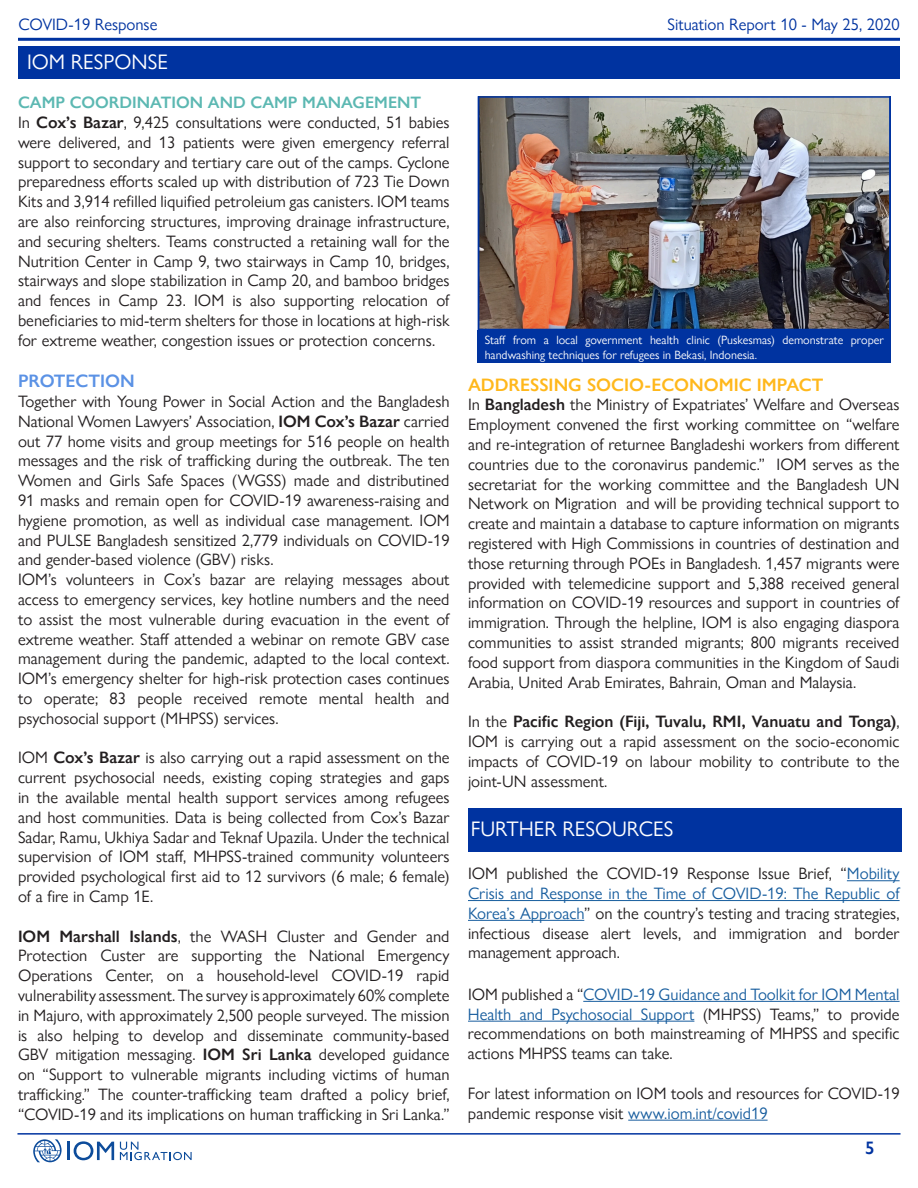
<style>
.page{position:relative;width:918px;height:1188px;background:#fff}
.page>*{position:absolute;margin:0;border:0;box-sizing:border-box;transform-origin:0 0}
.t1{font:21px "Gill Sans Nova";color:#fff}
.Paragraph_Style_no_h{font:600 18px "Gill Sans Nova";color:#ffb81c}
.t2{font:600 18px "Gill Sans Nova";color:#5b92e5}
.t3{font:600 18px "Gill Sans Nova";color:#0033a0}
.Paragraph_Style_no_h-2{font:16.5px/19.8px "Gill Sans Nova";color:#231f20;text-align:justify}
.t4{font:16.5px "Gill Sans Nova";color:#0033a0}
.Paragraph_Style_no_h-3{font:600 16.5px "Gill Sans Nova";color:#5cb8b2}
.Paragraph_Style_no_h-4{font:12px/14.4px "Gill Sans Nova";color:#fff}
.s1{font-weight:600}
.s2{color:#175d9e}
</style>
<div class="page">
<hr style="left:18px;top:38px;width:882px;height:3px;background:#0033a0">
<hr style="left:17px;top:1133px;width:884px;height:2px;background:#0033a0">
<hr style="left:67px;top:1142px;width:3px;height:18px;background:#0d4c9b">
<svg style="left:74px;top:1141px;width:40px;height:19px"></svg>
<svg style="left:120px;top:1142px;width:72px;height:18px"></svg>
<svg style="left:33px;top:1139px;width:29px;height:23px"></svg>
<div style="left:18px;top:46px;width:882px;height:34px;background:#0033a0"></div>
<img style="left:481px;top:99px;width:407px;height:228px">
<div style="left:478px;top:96px;width:413px;height:234px;border:2px solid #0033a0"></div>
<div style="left:478px;top:330px;width:413px;height:33px;background:#0033a0"></div>
<div style="left:468px;top:808px;width:433px;height:44px;background:#0033a0"></div>
<hr style="left:847px;top:880px;width:53px;height:1px;background:#175d9e">
<hr style="left:468px;top:900px;width:432px;height:1px;background:#175d9e">
<hr style="left:468px;top:920px;width:116px;height:1px;background:#175d9e">
<hr style="left:583px;top:1001px;width:317px;height:1px;background:#175d9e">
<hr style="left:468px;top:1021px;width:226px;height:1px;background:#175d9e">
<hr style="left:628px;top:1120px;width:140px;height:1px;background:#175d9e">
<p class="t4" style="left:19px;top:14px;width:140px">COVID-19 Response</p>
<p class="t4" style="left:668px;top:14px;width:234px">Situation Report 10 - May 25, 2020</p>
<p class="t1" style="left:27px;top:49px;width:143px">IOM RESPONSE</p>
<p class="Paragraph_Style_no_h-3" style="left:18px;top:92px;width:405px">CAMP COORDINATION AND CAMP MANAGEMENT</p>
<p class="Paragraph_Style_no_h-2" style="left:18px;top:112px;width:433px">In <span class="s1">Cox’s Bazar</span>, 9,425 consultations were conducted, 51 babies were delivered, and 13 patients were given emergency referral support to secondary and tertiary care out of the camps. Cyclone preparedness efforts scaled up with distribution of 723 Tie Down Kits and 3,914 refilled liquified petroleium gas canisters. IOM teams are also reinforcing structures, improving drainage infrastructure, and securing shelters. Teams constructed a retaining wall for the Nutrition Center in Camp 9, two stairways in Camp 10, bridges, stairways and slope stabilization in Camp 20, and bamboo bridges and fences in Camp 23. IOM is also supporting relocation of beneficiaries to mid-term shelters for those in locations at high-risk for extreme weather, congestion issues or protection concerns.</p>
<p class="t2" style="left:18px;top:370px;width:118px">PROTECTION</p>
<p class="Paragraph_Style_no_h-2" style="left:18px;top:391px;width:433px">Together with Young Power in Social Action and the Bangladesh National Women Lawyers’ Association, <span class="s1">IOM Cox’s Bazar</span> carried out 77 home visits and group meetings for 516 people on health messages and the risk of trafficking during the outbreak. The ten Women and Girls Safe Spaces (WGSS) made and distributined 91 masks and remain open for COVID-19 awareness-raising and hygiene promotion, as well as individual case management. IOM and PULSE Bangladesh sensitized 2,779 individuals on COVID-19 and gender-based violence (GBV) risks.</p>
<p class="Paragraph_Style_no_h-2" style="left:18px;top:570px;width:433px">IOM’s volunteers in Cox’s bazar are relaying messages about access to emergency services, key hotline numbers and the need to assist the most vulnerable during evacuation in the event of extreme weather. Staff attended a webinar on remote GBV case management during the pandemic, adapted to the local context.<br>IOM’s emergency shelter for high-risk protection cases continues to operate; 83 people received remote mental health and psychosocial support (MHPSS) services.</p>
<p class="Paragraph_Style_no_h-2" style="left:18px;top:748px;width:433px">IOM <span class="s1">Cox’s Bazar</span> is also carrying out a rapid assessment on the current psychosocial needs, existing coping strategies and gaps in the available mental health support services among refugees and host communities. Data is being collected from Cox’s Bazar Sadar, Ramu, Ukhiya Sadar and Teknaf Upazila. Under the technical supervision of IOM staff, MHPSS-trained community volunteers provided psychological first aid to 12 survivors (6 male; 6 female) of a fire in Camp 1E.</p>
<p class="Paragraph_Style_no_h-2" style="left:18px;top:926px;width:433px"><span class="s1">IOM Marshall Islands</span>, the WASH Cluster and Gender and Protection Custer are supporting the National Emergency Operations Center, on a household-level COVID-19 rapid vulnerability assessment. The survey is approximately 60% complete in Majuro, with approximately 2,500 people surveyed. The mission is also helping to develop and disseminate community-based GBV mitigation messaging. <span class="s1">IOM Sri Lanka</span> developed guidance on “Support to vulnerable migrants including victims of human trafficking.” The counter-trafficking team drafted a policy brief, “COVID-19 and its implications on human trafficking in Sri Lanka.”</p>
<p class="Paragraph_Style_no_h-4" style="left:485px;top:333px;width:401px">Staff from a local government health clinic (Puskesmas) demonstrate proper handwashing techniques for refugees in Bekasi, Indonesia.</p>
<p class="Paragraph_Style_no_h" style="left:468px;top:373px;width:357px">ADDRESSING SOCIO-ECONOMIC IMPACT</p>
<p class="Paragraph_Style_no_h-2" style="left:468px;top:395px;width:433px">In <span class="s1">Bangladesh</span> the Ministry of Expatriates’ Welfare and Overseas Employment convened the first working committee on “welfare and re-integration of returnee Bangladeshi workers from different countries due to the coronavirus pandemic.” IOM serves as the secretariat for the working committee and the Bangladesh UN Network on Migration and will be providing technical support to create and maintain a database to capture information on migrants registered with High Commissions in countries of destination and those returning through POEs in Bangladesh. 1,457 migrants were provided with telemedicine support and 5,388 received general information on COVID-19 resources and support in countries of immigration. Through the helpline, IOM is also engaging diaspora communities to assist stranded migrants; 800 migrants received food support from diaspora communities in the Kingdom of Saudi Arabia, United Arab Emirates, Bahrain, Oman and Malaysia.</p>
<p class="Paragraph_Style_no_h-2" style="left:468px;top:711px;width:433px">In the <span class="s1">Pacific Region (Fiji, Tuvalu, RMI, Vanuatu and Tonga)</span>, IOM is carrying out a rapid assessment on the socio-economic impacts of COVID-19 on labour mobility to contribute to the joint-UN assessment.</p>
<p class="t1" style="left:471px;top:816px;width:204px">FURTHER RESOURCES</p>
<p class="Paragraph_Style_no_h-2" style="left:468px;top:863px;width:433px">IOM published the COVID-19 Response Issue Brief, “<span class="s2">Mobility Crisis and Response in the Time of COVID-19: The Republic of Korea’s Approach</span>” on the country’s testing and tracing strategies, infectious disease alert levels, and immigration and border management approach.</p>
<p class="Paragraph_Style_no_h-2" style="left:468px;top:984px;width:433px">IOM published a “<span class="s2">COVID-19 Guidance and Toolkit for IOM Mental Health and Psychosocial Support</span> (MHPSS) Teams,” to provide recommendations on both mainstreaming of MHPSS and specific actions MHPSS teams can take.</p>
<p class="Paragraph_Style_no_h-2" style="left:468px;top:1083px;width:433px">For latest information on IOM tools and resources for COVID-19 pandemic response visit <span class="s2">www.iom.int/covid19</span></p>
<p class="t3" style="left:865px;top:1137px;width:11px">5</p>
</div>
